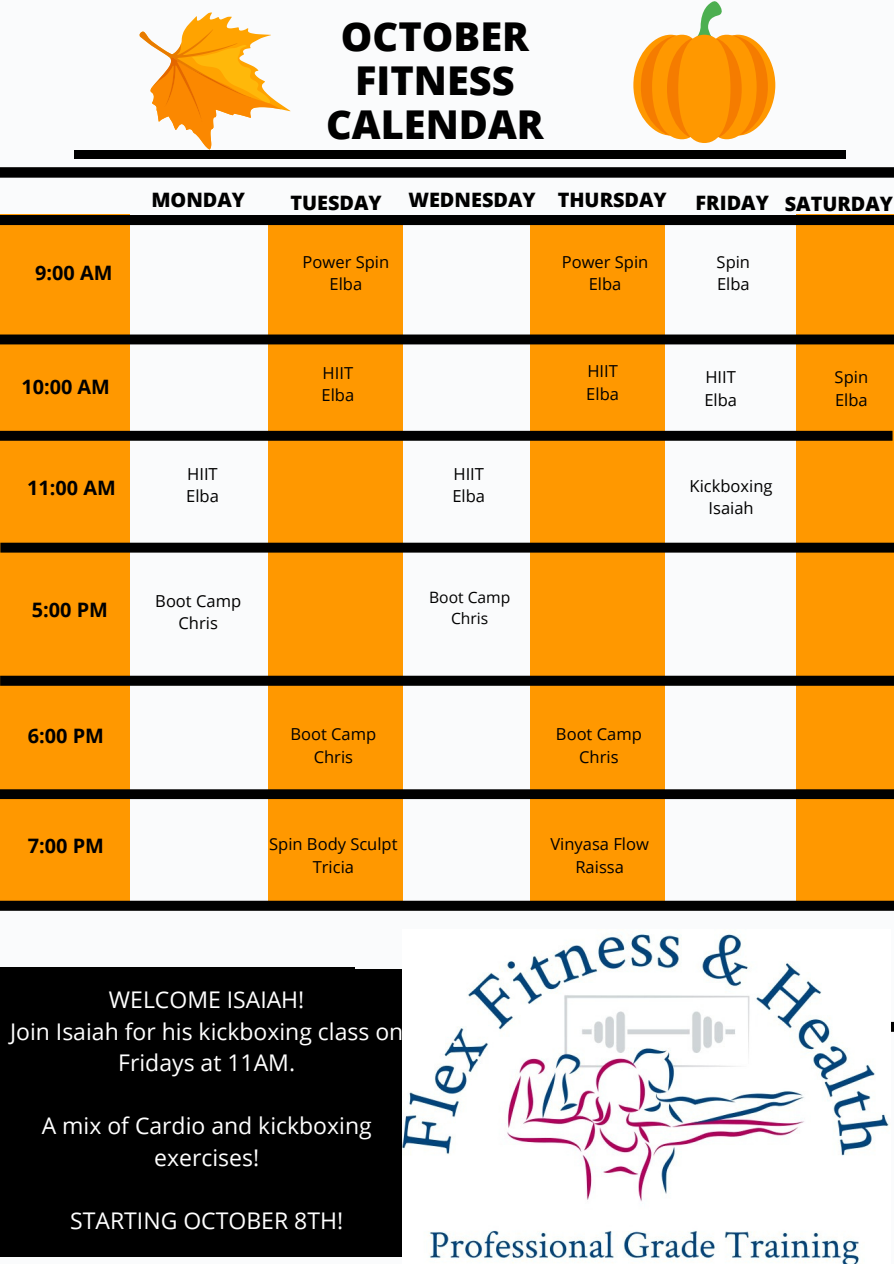
<style>
.page{position:relative;width:894px;height:1264px;background:#fff}
.page>*{position:absolute;margin:0;border:0;box-sizing:border-box;transform-origin:0 0}
.t1{font:800 39.75px "Open Sans";color:#000}
.t2{font:22.95px/31.5px "Open Sans";color:#fff;text-align:center}
.t3{font:700 19.95px "Open Sans";color:#000}
.t4{font:800 19.8px "Open Sans";color:#000}
.t5{font:700 19.8px "Open Sans";color:#000}
.t6{font:16.5px "Open Sans";color:#000}
.t7{font:15.6px "Open Sans";color:#000}
</style>
<div class="page">
<div style="left:0;top:0;width:893px;height:1263px;background:#fafbfc"></div>
<div style="left:74px;top:150px;width:771px;height:8px;background:#000"></div>
<div style="left:796px;top:215px;width:97px;height:689px;background:#ff9800"></div>
<div style="left:530px;top:219px;width:134px;height:685px;background:#ff9800"></div>
<div style="left:0;top:967px;width:468px;height:289px;background:#000"></div>
<div style="left:355px;top:355px;width:120px;height:613px;background:#fafbfc"></div>
<div style="left:268px;top:219px;width:134px;height:685px;background:#ff9800"></div>
<div style="left:0;top:215px;width:129px;height:689px;background:#ff9800"></div>
<svg style="left:0;top:431px;width:892px;height:10px;background:#060402"></svg>
<svg style="left:0;top:675px;width:893px;height:10px;background:#120e08"></svg>
<div style="left:0;top:215px;width:893px;height:10px;background:#000"></div>
<svg style="left:0;top:334px;width:893px;height:10px;background:#0d0a05"></svg>
<svg style="left:0;top:167px;width:893px;height:11px;background:#0c0c0c"></svg>
<svg style="left:0;top:542px;width:893px;height:10px;background:#110d07"></svg>
<svg style="left:0;top:789px;width:893px;height:10px;background:#070503"></svg>
<img style="left:402px;top:934px;width:487px;height:329px">
<svg style="left:0;top:900px;width:893px;height:10px;background:#130e08"></svg>
<svg style="left:139px;top:12px;width:151px;height:137px"></svg>
<svg style="left:633px;top:1px;width:142px;height:138px"></svg>
<p class="t5" style="left:35px;top:258px;width:79px">9:00 AM</p>
<p class="t5" style="left:21px;top:373px;width:90px">10:00 AM</p>
<p class="t5" style="left:27px;top:473px;width:90px">11:00 AM</p>
<p class="t3" style="left:32px;top:595px;width:78px">5:00 PM</p>
<p class="t1" style="left:341px;top:9px;width:189px">OCTOBER</p>
<p class="t1" style="left:355px;top:53px;width:161px">FITNESS</p>
<p class="t1" style="left:326px;top:97px;width:219px">CALENDAR</p>
<p class="t4" style="left:151px;top:185px;width:95px">MONDAY</p>
<p class="t4" style="left:290px;top:188px;width:93px">TUESDAY</p>
<p class="t4" style="left:408px;top:185px;width:129px">WEDNESDAY</p>
<p class="t6" style="left:302px;top:250px;width:88px">Power Spin</p>
<p class="t6" style="left:329px;top:273px;width:34px">Elba</p>
<p class="t4" style="left:557px;top:185px;width:110px">THURSDAY</p>
<p class="t4" style="left:695px;top:188px;width:75px">FRIDAY</p>
<p class="t4" style="left:784px;top:190px;width:110px">SATURDAY</p>
<p class="t6" style="left:561px;top:250px;width:88px">Power Spin</p>
<p class="t6" style="left:588px;top:273px;width:34px">Elba</p>
<p class="t6" style="left:716px;top:250px;width:35px">Spin</p>
<p class="t6" style="left:716px;top:273px;width:34px">Elba</p>
<p class="t6" style="left:187px;top:462px;width:32px">HIIT</p>
<p class="t6" style="left:186px;top:485px;width:34px">Elba</p>
<p class="t6" style="left:322px;top:361px;width:32px">HIIT</p>
<p class="t6" style="left:321px;top:383px;width:34px">Elba</p>
<p class="t6" style="left:453px;top:462px;width:32px">HIIT</p>
<p class="t6" style="left:452px;top:485px;width:34px">Elba</p>
<p class="t6" style="left:587px;top:360px;width:32px">HIIT</p>
<p class="t6" style="left:586px;top:382px;width:34px">Elba</p>
<p class="t6" style="left:705px;top:365px;width:32px">HIIT</p>
<p class="t6" style="left:704px;top:388px;width:34px">Elba</p>
<p class="t6" style="left:689px;top:474px;width:84px">Kickboxing</p>
<p class="t6" style="left:708px;top:496px;width:47px">Isaiah</p>
<p class="t6" style="left:834px;top:365px;width:35px">Spin</p>
<p class="t6" style="left:834px;top:388px;width:34px">Elba</p>
<p class="t6" style="left:155px;top:589px;width:87px">Boot Camp</p>
<p class="t6" style="left:178px;top:611px;width:41px">Chris</p>
<p class="t7" style="left:429px;top:586px;width:83px">Boot Camp</p>
<p class="t7" style="left:451px;top:607px;width:39px">Chris</p>
<p class="t3" style="left:28px;top:722px;width:78px">6:00 PM</p>
<p class="t3" style="left:28px;top:832px;width:78px">7:00 PM</p>
<p class="t6" style="left:290px;top:722px;width:87px">Boot Camp</p>
<p class="t6" style="left:313px;top:745px;width:41px">Chris</p>
<p class="t6" style="left:269px;top:832px;width:130px">Spin Body Sculpt</p>
<p class="t6" style="left:312px;top:855px;width:43px">Tricia</p>
<p class="t6" style="left:556px;top:722px;width:87px">Boot Camp</p>
<p class="t6" style="left:579px;top:745px;width:41px">Chris</p>
<p class="t6" style="left:550px;top:832px;width:100px">Vinyasa Flow</p>
<p class="t6" style="left:575px;top:855px;width:50px">Raissa</p>
<p class="t2" style="left:109px;top:983px;width:197px">WELCOME ISAIAH!</p>
<p class="t2" style="left:10px;top:1015px;width:394px">Join Isaiah for his kickboxing class on<br>Fridays at 11AM.</p>
<p class="t2" style="left:42px;top:1109px;width:331px">A mix of Cardio and kickboxing exercises!</p>
<p class="t2" style="left:70px;top:1204px;width:274px">STARTING OCTOBER 8TH!</p>
</div>
